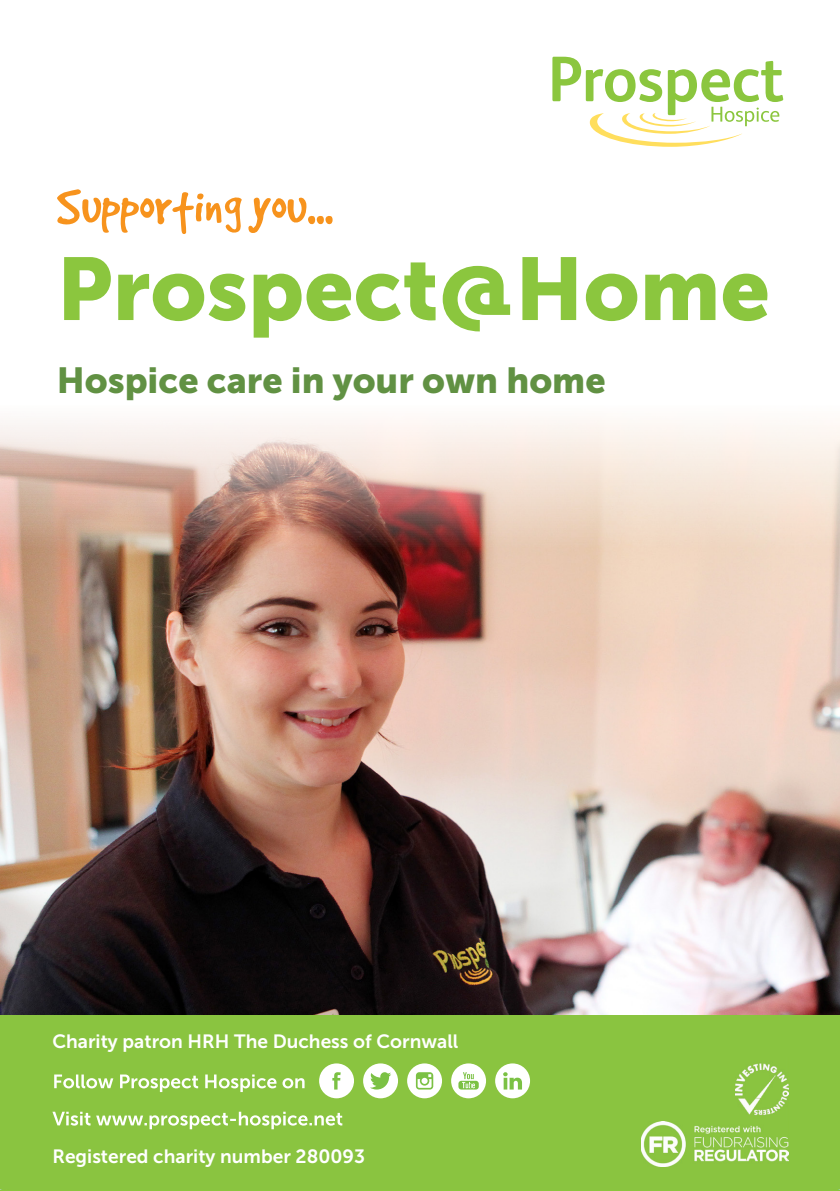
<style>
.page{position:relative;width:840px;height:1191px;background:#fff}
.page>*{position:absolute;margin:0;border:0;box-sizing:border-box;transform-origin:0 0}
.t1{font:88px "Museo Sans 900";color:#8bc63e}
.t2{font:54.8px "Good Dog";color:#f7931d}
.t3{font:36px "Museo Sans 900";color:#619143}
.t4{font:19.2px "Museo Sans 700";color:#fff}
</style>
<div class="page">
<svg style="left:552px;top:57px;width:230px;height:90px"></svg>
<img style="left:0;top:418px;width:839px;height:597px">
<div style="left:0;top:1015px;width:839px;height:174px;background:#8ac440"></div>
<img style="left:735px;top:1063px;width:53px;height:53px">
<img style="left:641px;top:1121px;width:147px;height:45px">
<div style="left:319px;top:1063px;width:35px;height:35px;background:#fff;border-radius:50%"></div>
<svg style="left:332px;top:1072px;width:8px;height:17px"></svg>
<div style="left:363px;top:1063px;width:35px;height:35px;background:#fff;border-radius:50%"></div>
<svg style="left:370px;top:1072px;width:21px;height:17px"></svg>
<div style="left:407px;top:1063px;width:35px;height:35px;background:#fff;border-radius:50%"></div>
<svg style="left:415px;top:1072px;width:18px;height:17px"></svg>
<div style="left:451px;top:1063px;width:35px;height:35px;background:#fff;border-radius:50%"></div>
<svg style="left:458px;top:1072px;width:20px;height:17px"></svg>
<div style="left:495px;top:1063px;width:34px;height:35px;background:#fff;border-radius:50%"></div>
<svg style="left:503px;top:1072px;width:18px;height:17px"></svg>
<svg style="left:52px;top:1111px;width:290px;height:18px"></svg>
<svg style="left:54px;top:1074px;width:250px;height:18px"></svg>
<p class="t2" style="left:57px;top:178px;width:277px">Supporting you...</p>
<p class="t1" style="left:57px;top:239px;width:714px">Prospect@Home</p>
<p class="t3" style="left:57px;top:360px;width:550px">Hospice care in your own home</p>
<p class="t4" style="left:52px;top:1031px;width:407px">Charity patron HRH The Duchess of Cornwall</p>
<p class="t4" style="left:52px;top:1145px;width:314px">Registered charity number 280093</p>
</div>
